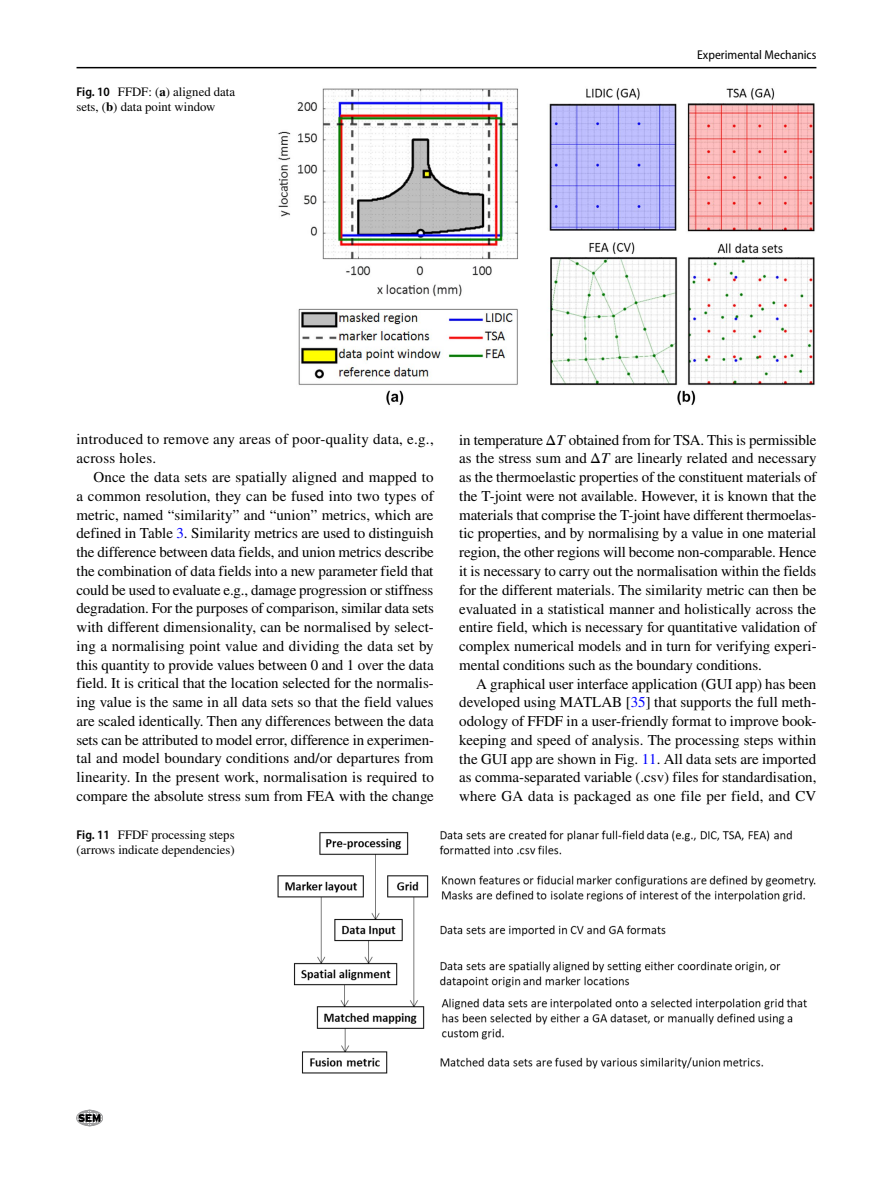
<style>
.page{position:relative;width:893px;height:1187px;background:#fff}
.page>*{position:absolute;margin:0;border:0;box-sizing:border-box;transform-origin:0 0}
.t1{font:15px/18.8px "STIX";color:#000;text-align:justify}
.t2{font:15px/18.8px "STIX";letter-spacing:.02em;color:#000}
.t3{font:12.75px/15px "STIX";color:#000}
.t4{font:semi-condensed 12.75px "Myriad Pro";color:#000}
.s1{font-family:"Myriad Pro";font-weight:600;font-stretch:semi-condensed}
.s2{font-weight:700}
.s3{color:#00f}
.s4{font-family:"STIX Math Regular 49"}
.s5{font-family:"STIX General Italic 77"}
.s6{font-family:"STIX Math Regular 50"}
.s7{font-family:"STIX General Italic 78"}
</style>
<div class="page">
<hr style="left:77px;top:67px;width:739px;height:1px;background:#000">
<svg style="left:77px;top:1110px;width:26px;height:15px"></svg>
<div style="left:77px;top:1110px;width:26px;height:15px;border:1px solid #9c9c9d;border-radius:50%"></div>
<img style="left:278px;top:88px;width:537px;height:318px">
<img style="left:277px;top:830px;width:539px;height:243px">
<p class="t3" style="left:77px;top:85px;width:160px"><span class="s1">Fig. 10</span> FFDF: (<span class="s2">a</span>) aligned data sets, (<span class="s2">b</span>) data point window</p>
<p class="t4" style="left:697px;top:48px;width:121px">Experimental Mechanics</p>
<p class="t2" style="left:77px;top:431px;width:359px">introduced to remove any areas of poor-quality data, e.g., across holes.</p>
<p class="t1" style="left:77px;top:468px;width:359px;text-indent:17px">Once the data sets are spatially aligned and mapped to a common resolution, they can be fused into two types of metric, named “similarity” and “union” metrics, which are defined in Table <span class="s3">3</span>. Similarity metrics are used to distinguish the difference between data fields, and union metrics describe the combination of data fields into a new parameter field that could be used to evaluate e.g., damage progression or stiffness degradation. For the purposes of comparison, similar data sets with different dimensionality, can be normalised by select&shy;ing a normalising point value and dividing the data set by this quantity to provide values between 0 and 1 over the data field. It is critical that the location selected for the normalis&shy;ing value is the same in all data sets so that the field values are scaled identically. Then any differences between the data sets can be attributed to model error, difference in experimen&shy;tal and model boundary conditions and/or departures from linearity. In the present work, normalisation is required to compare the absolute stress sum from FEA with the change</p>
<p class="t3" style="left:77px;top:828px;width:160px"><span class="s1">Fig. 11</span> FFDF processing steps (arrows indicate dependencies)</p>
<p class="t1" style="left:459px;top:431px;width:359px">in temperature <span class="s4">Δ</span><span class="s5">T</span> obtained from for TSA. This is permissible as the stress sum and <span class="s6">Δ</span><span class="s7">T</span> are linearly related and necessary as the thermoelastic properties of the constituent materials of the T-joint were not available. However, it is known that the materials that comprise the T-joint have different thermoelas&shy;tic properties, and by normalising by a value in one material region, the other regions will become non-comparable. Hence it is necessary to carry out the normalisation within the fields for the different materials. The similarity metric can then be evaluated in a statistical manner and holistically across the entire field, which is necessary for quantitative validation of complex numerical models and in turn for verifying experi&shy;mental conditions such as the boundary conditions.</p>
<p class="t1" style="left:459px;top:675px;width:359px;text-indent:17px">A graphical user interface application (GUI app) has been developed using MATLAB [<span class="s3">35</span>] that supports the full meth&shy;odology of FFDF in a user-friendly format to improve book&shy;keeping and speed of analysis. The processing steps within the GUI app are shown in Fig. <span class="s3">11</span>. All data sets are imported as comma-separated variable (.csv) files for standardisation, where GA data is packaged as one file per field, and CV</p>
</div>
